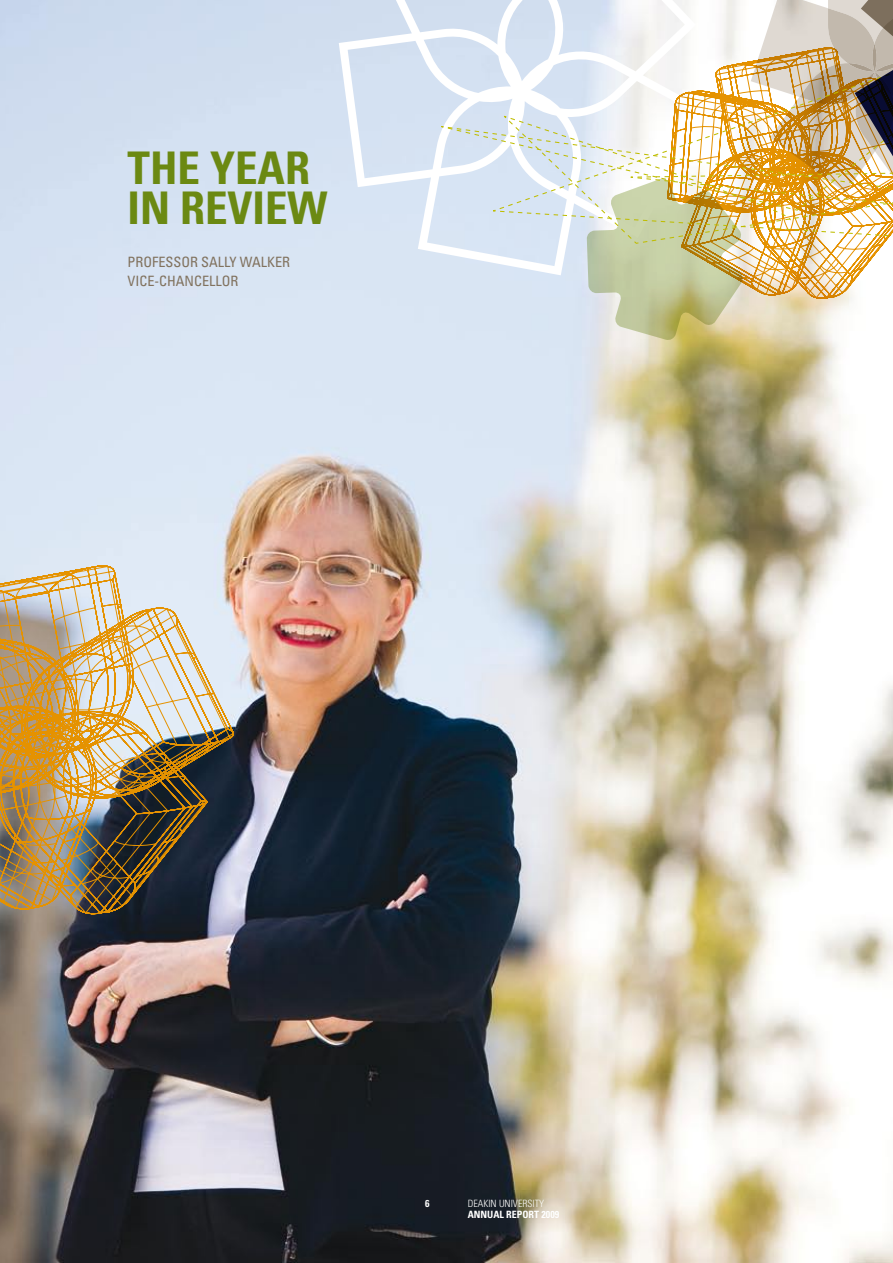
<style>
.page{position:relative;width:893px;height:1263px;background:#fff}
.page>*{position:absolute;margin:0;border:0;box-sizing:border-box;transform-origin:0 0}
.t1{font:700 condensed 45px/40.5px "Univers";color:#6b8912}
.t2{font:condensed 14.25px "Univers";color:#81725e}
.t3{font:700 condensed 10.05px "Univers";color:#fff}
.t4{font:300 condensed 10.05px "Univers";color:#fff}
</style>
<div class="page">
<img style="left:0;top:0;width:893px;height:1263px">
<svg style="left:339px;top:0;width:105px;height:275px;background:#d9e4f3"></svg>
<svg style="left:419px;top:25px;width:25px;height:276px"></svg>
<svg style="left:0;top:563px;width:139px;height:43px;background:#ddd2bc"></svg>
<img style="left:0;top:916px;width:212px;height:347px">
<img style="left:0;top:606px;width:238px;height:310px">
<svg style="left:444px;top:0;width:449px;height:341px"></svg>
<h1 class="t1" style="left:128px;top:147px;width:133px">THE YEAR<br>IN REVIE</h1>
<h1 class="t1" style="left:288px;top:187px;width:42px">W</h1>
<p class="t2" style="left:128px;top:253px;width:82px">PROFESSOR SALL</p>
<p class="t2" style="left:230px;top:253px;width:54px">Y WALKER</p>
<p class="t2" style="left:128px;top:271px;width:75px">VICE-CHANCELL</p>
<p class="t2" style="left:222px;top:271px;width:15px">OR</p>
<p class="t3" style="left:425px;top:1197px;width:6px">6</p>
<p class="t4" style="left:468px;top:1198px;width:78px">DEAKIN UNIVERSITY</p>
<p class="t3" style="left:468px;top:1208px;width:93px">ANNUAL REPORT 2009</p>
</div>
